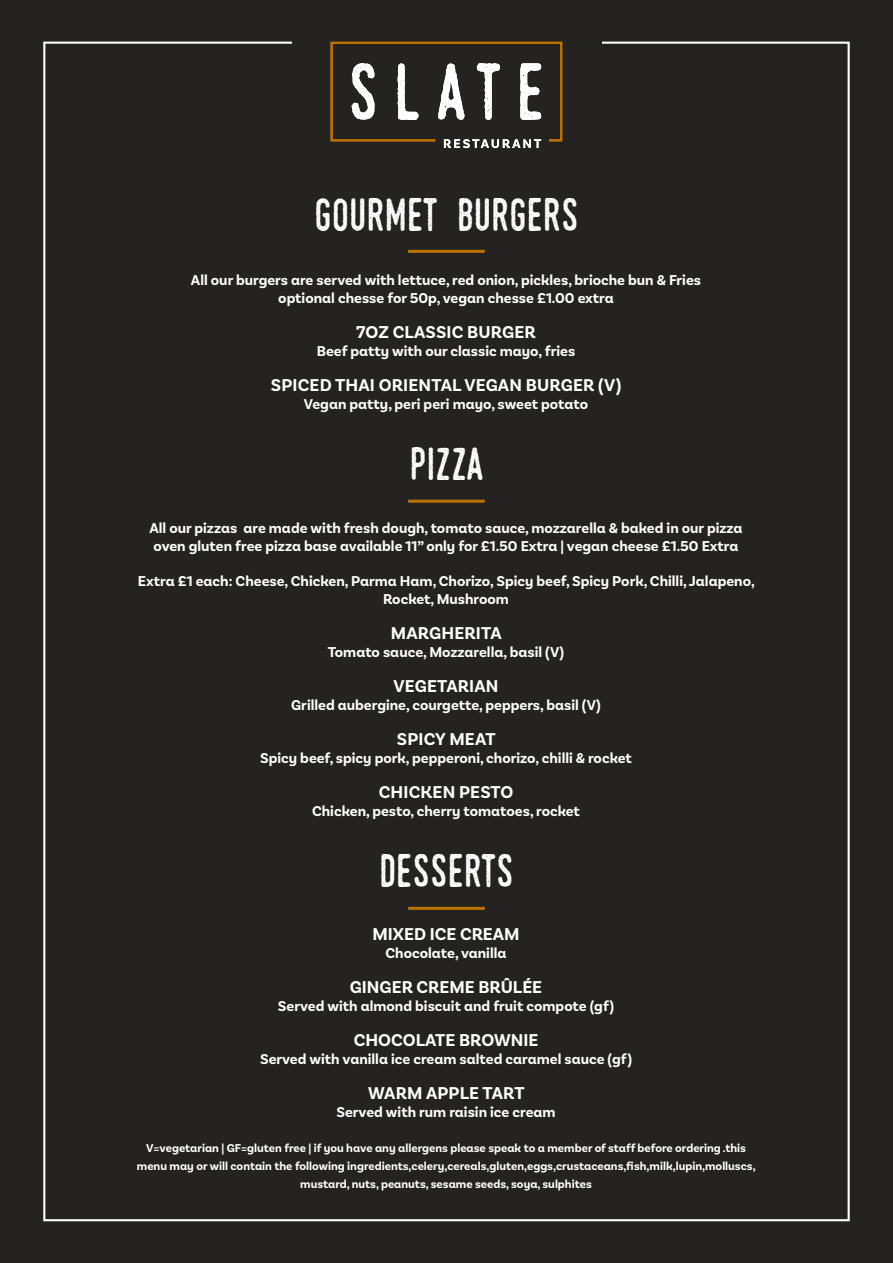
<style>
.page{position:relative;width:893px;height:1263px;background:#242321}
.page>*{position:absolute;margin:0;border:0;box-sizing:border-box;transform-origin:0 0}
.t1{font:45px "Swistblnk Monthoers";color:#fff}
.t2{font:700 18px "Basic Sans Alt";letter-spacing:.01em;color:#fff}
.t3{font:700 15px/18px "Basic Sans Alt";color:#fff}
.t4{font:700 12px/18px "Basic Sans Alt";color:#fff;text-align:center}
</style>
<div class="page">
<svg style="left:331px;top:42px;width:231px;height:106px"></svg>
<hr style="left:408px;top:250px;width:77px;height:3px;background:#bd7200">
<hr style="left:408px;top:500px;width:77px;height:3px;background:#bd7200">
<hr style="left:408px;top:907px;width:77px;height:3px;background:#bd7200">
<p class="t1" style="left:314px;top:188px;width:266px">GOURMET BURGERS</p>
<p class="t3" style="left:191px;top:271px;width:512px">All our burgers are served with lettuce, red onion, pickles, brioche bun &amp; Fries</p>
<p class="t3" style="left:278px;top:289px;width:337px">optional chesse for 50p, vegan chesse £1.00 extra</p>
<p class="t2" style="left:356px;top:321px;width:181px">7OZ CLASSIC BURGER</p>
<p class="t3" style="left:317px;top:342px;width:260px">Beef patty with our classic mayo, fries</p>
<p class="t2" style="left:271px;top:374px;width:352px">SPICED THAI ORIENTAL VEGAN BURGER (V)</p>
<p class="t3" style="left:304px;top:395px;width:286px">Vegan patty, peri peri mayo, sweet potato</p>
<p class="t1" style="left:410px;top:436px;width:75px">PIZZA</p>
<p class="t3" style="left:149px;top:519px;width:595px">All our pizzas are made with fresh dough, tomato sauce, mozzarella &amp; baked in our pizza oven gluten free pizza base available 11” only for £1.50 Extra | vegan cheese £1.50 Extra</p>
<p class="t3" style="left:138px;top:572px;width:618px;text-align:center">Extra £1 each: Cheese, Chicken, Parma Ham, Chorizo, Spicy beef, Spicy Pork, Chilli, Jalapeno,<br>Rocket, Mushroom</p>
<p class="t2" style="left:391px;top:622px;width:112px">MARGHERITA</p>
<p class="t3" style="left:328px;top:643px;width:238px">Tomato sauce, Mozzarella, basil (V)</p>
<p class="t2" style="left:393px;top:675px;width:107px">VEGETARIAN</p>
<p class="t3" style="left:291px;top:696px;width:311px">Grilled aubergine, courgette, peppers, basil (V)</p>
<p class="t2" style="left:397px;top:728px;width:100px">SPICY MEAT</p>
<p class="t3" style="left:260px;top:749px;width:373px">Spicy beef, spicy pork, pepperoni, chorizo, chilli &amp; rocket</p>
<p class="t2" style="left:379px;top:781px;width:136px">CHICKEN PESTO</p>
<p class="t3" style="left:312px;top:802px;width:269px">Chicken, pesto, cherry tomatoes, rocket</p>
<p class="t1" style="left:379px;top:843px;width:136px">DESSERTS</p>
<p class="t2" style="left:372px;top:923px;width:149px">MIXED ICE CREAM</p>
<p class="t3" style="left:386px;top:944px;width:122px">Chocolate, vanilla</p>
<p class="t2" style="left:350px;top:976px;width:194px">GINGER CREME BRÛLÉE</p>
<p class="t3" style="left:278px;top:997px;width:338px">Served with almond biscuit and fruit compote (gf)</p>
<p class="t2" style="left:354px;top:1029px;width:186px">CHOCOLATE BROWNIE</p>
<p class="t3" style="left:260px;top:1050px;width:373px">Served with vanilla ice cream salted caramel sauce (gf)</p>
<p class="t2" style="left:368px;top:1082px;width:158px">WARM APPLE TART</p>
<p class="t3" style="left:336px;top:1103px;width:221px">Served with rum raisin ice cream</p>
<p class="t4" style="left:137px;top:1139px;width:620px">V=vegetarian | GF=gluten free | if you have any allergens please speak to a member of staff before ordering .this menu may or will contain the following ingredients,celery,cereals,gluten,eggs,crustaceans,fish,milk,lupin,molluscs, mustard, nuts, peanuts, sesame seeds, soya, sulphites</p>
</div>
